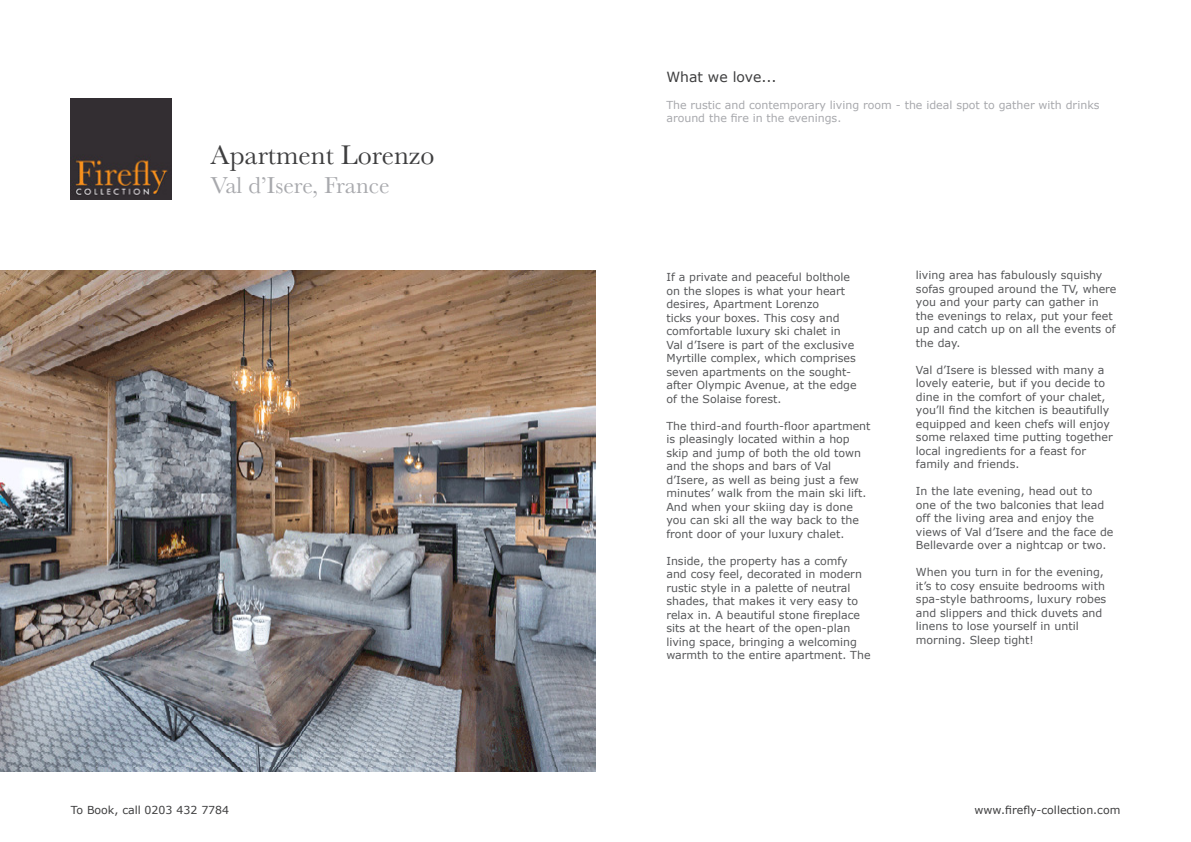
<style>
.page{position:relative;width:1191px;height:842px;background:#fff}
.page>*{position:absolute;margin:0;border:0;box-sizing:border-box;transform-origin:0 0}
.t1{font:28px "Baskerville";color:#3e3e3f}
.t2{font:24px "Baskerville";color:#a8a9ad}
.t3{font:14px "Verdana";color:#3e3e3f}
.t4{font:11px/13.5px "Verdana";color:#57585a}
.t5{font:11px/13.5px "Verdana";color:#a8a9ad}
.t6{font:11px "Verdana";color:#3e3e3f}
</style>
<div class="page">
<img style="left:71px;top:99px;width:101px;height:101px">
<img style="left:0;top:271px;width:595px;height:500px">
<p class="t1" style="left:210px;top:137px;width:225px">Apartment Lorenzo</p>
<p class="t2" style="left:210px;top:170px;width:181px">Val d’Isere, France</p>
<p class="t6" style="left:71px;top:802px;width:160px">To Book, call 0203 432 7784</p>
<p class="t3" style="left:666px;top:67px;width:112px">What we love...</p>
<p class="t5" style="left:666px;top:98px;width:435px">The rustic and contemporary living room - the ideal spot to gather with drinks around the fire in the evenings.</p>
<p class="t4" style="left:666px;top:270px;width:192px">If a private and peaceful bolthole on the slopes is what your heart desires, Apartment Lorenzo<br>ticks your boxes. This cosy and comfortable luxury ski chalet in<br>Val d’Isere is part of the exclusive<br>Myrtille complex, which comprises seven apartments on the sought&shy;after Olympic Avenue, at the edge of the Solaise forest.</p>
<p class="t4" style="left:666px;top:419px;width:206px">The third-and fourth-floor apartment is pleasingly located within a hop skip and jump of both the old town and the shops and bars of Val d’Isere, as well as being just a few minutes’ walk from the main ski lift.<br>And when your skiing day is done you can ski all the way back to the front door of your luxury chalet.</p>
<p class="t4" style="left:666px;top:554px;width:206px">Inside, the property has a comfy and cosy feel, decorated in modern rustic style in a palette of neutral shades, that makes it very easy to relax in. A beautiful stone fireplace sits at the heart of the open-plan living space, bringing a welcoming warmth to the entire apartment. The</p>
<p class="t4" style="left:916px;top:268px;width:202px">living area has fabulously squishy sofas grouped around the TV, where you and your party can gather in the evenings to relax, put your feet up and catch up on all the events of the day.</p>
<p class="t4" style="left:916px;top:363px;width:198px">Val d’Isere is blessed with many a lovely eaterie, but if you decide to dine in the comfort of your chalet, you’ll find the kitchen is beautifully equipped and keen chefs will enjoy some relaxed time putting together local ingredients for a feast for family and friends.</p>
<p class="t4" style="left:916px;top:484px;width:199px">In the late evening, head out to one of the two balconies that lead off the living area and enjoy the views of Val d’Isere and the face de<br>Bellevarde over a nightcap or two.</p>
<p class="t4" style="left:916px;top:565px;width:192px">When you turn in for the evening, it’s to cosy ensuite bedrooms with spa-style bathrooms, luxury robes and slippers and thick duvets and linens to lose yourself in until morning. Sleep tight!</p>
<p class="t6" style="left:974px;top:802px;width:147px">www.firefly-collection.com</p>
</div>
